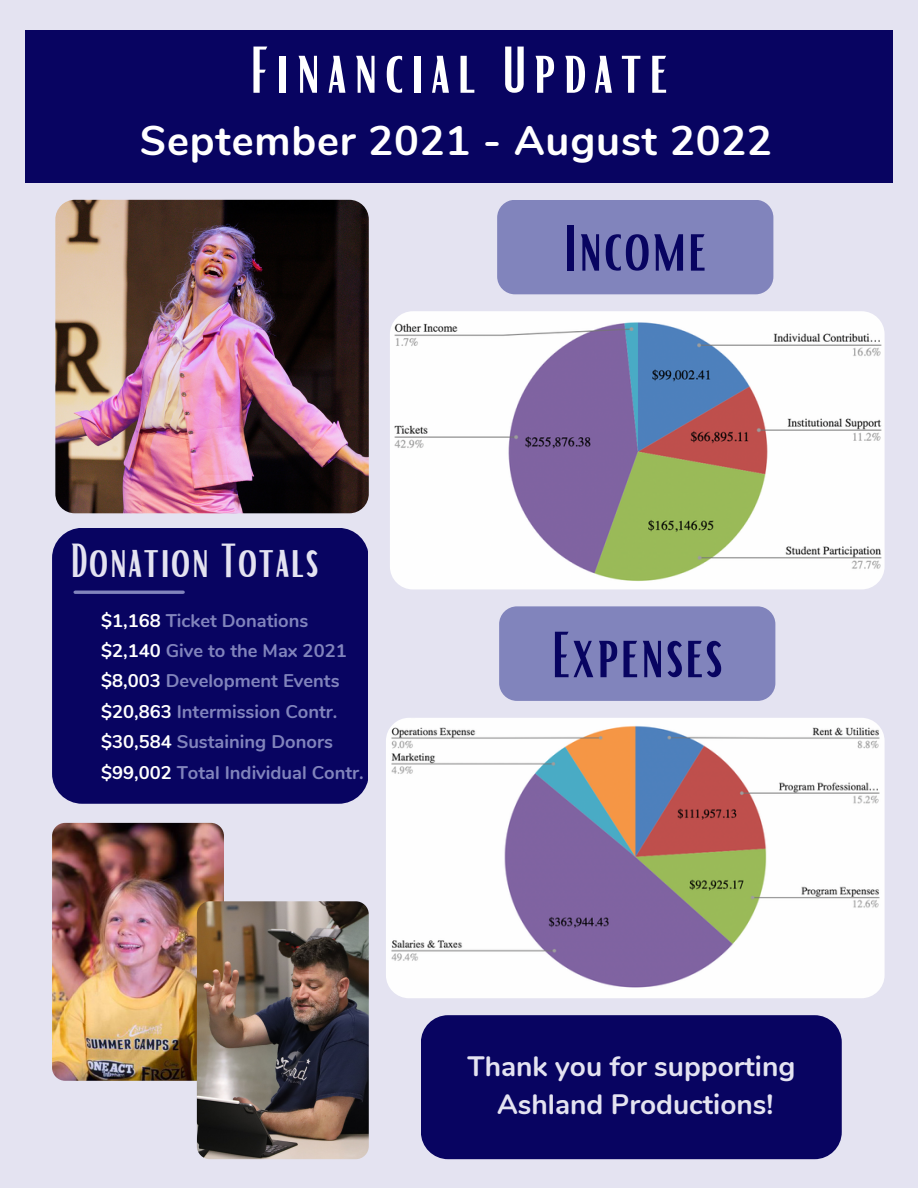
<style>
.page{position:relative;width:918px;height:1188px;background:#e4e3f1}
.page>*{position:absolute;margin:0;border:0;box-sizing:border-box;transform-origin:0 0}
.t1{font:63.9px "Bright";letter-spacing:.105em;color:#fff}
.t2{font:62.85px "Bright";letter-spacing:.02em;color:#080461}
.t3{font:46.5px "Bright";letter-spacing:.02em;color:#e4e3f1}
.t4{font:700 41.4px "Nunito";letter-spacing:.02em;color:#fff}
.t5{font:700 28.05px/38.2px "Nunito";color:#e4e3f1;text-align:center}
.t6{font:700 18.3px/30.3px "Nunito";color:#8184bc}
.s1{color:#fffffe}
.s2{color:#fff}
</style>
<div class="page">
<img style="left:55px;top:200px;width:314px;height:313px;border-radius:19px">
<div style="left:52px;top:528px;width:316px;height:276px;background:#080461;border-radius:30px"></div>
<hr style="left:75px;top:591px;width:108px;height:3px;background:#8184bc">
<div style="left:25px;top:31px;width:868px;height:152px;background:#080461"></div>
<img style="left:386px;top:718px;width:499px;height:280px;border-radius:23px">
<img style="left:390px;top:311px;width:495px;height:279px;border-radius:23px">
<div style="left:497px;top:200px;width:276px;height:94px;background:#8184bc;border-radius:18px"></div>
<div style="left:499px;top:606px;width:276px;height:95px;background:#8184bc;border-radius:18px"></div>
<div style="left:421px;top:1015px;width:421px;height:144px;background:#080461;border-radius:27px"></div>
<img style="left:52px;top:823px;width:172px;height:258px;border-radius:13px">
<img style="left:197px;top:901px;width:172px;height:258px;border-radius:13px">
<h1 class="t1" style="left:250px;top:29px;width:420px">Financial Update</h1>
<h3 class="t4" style="left:140px;top:113px;width:633px">September 2021 - August 2022</h3>
<h3 class="t3" style="left:70px;top:531px;width:250px">Donation Totals</h3>
<p class="t6" style="left:101px;top:606px;width:264px"><span class="s1">$1,168</span> Ticket Donations <span class="s2">$2,140</span> Give to the Max 2021 <span class="s1">$8,003</span> Development Events <span class="s1">$20,863</span> Intermission Contr. <span class="s1">$30,584</span> Sustaining Donors <span class="s1">$99,002</span> Total Individual Contr.</p>
<h2 class="t2" style="left:564px;top:208px;width:144px">Income</h2>
<h2 class="t2" style="left:551px;top:614px;width:173px">Expenses</h2>
<h3 class="t5" style="left:468px;top:1048px;width:329px">Thank you for supporting<br>Ashland Productions!</h3>
</div>
